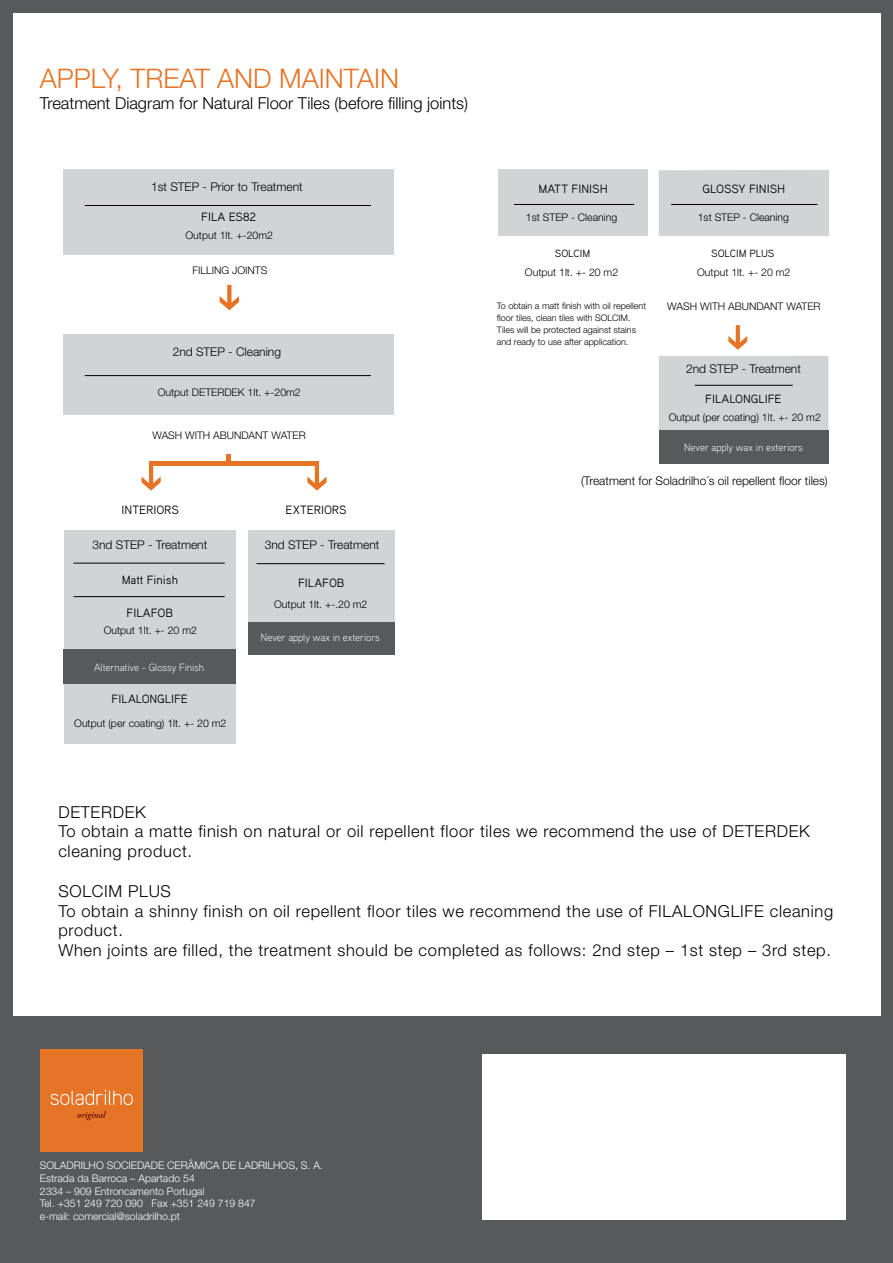
<style>
.page{position:relative;width:893px;height:1263px;background:#58595b}
.page>*{position:absolute;margin:0;border:0;box-sizing:border-box;transform-origin:0 0}
.t1{font:300 27px "Helvetica Neue LT Std";color:#e67426}
.t2{font:300 16.5px/19.8px "Helvetica Neue LT Std";letter-spacing:.04em;color:#000}
.t3{font:300 16.5px "Helvetica Neue LT Std";color:#000}
.t4{font:300 12px "Helvetica Neue LT Std";color:#000}
.t5{font:12px "Aaux Pro";color:#000}
.t6{font:300 10.5px "Helvetica Neue LT Std";color:#000}
.t7{font:300 10.5px/12.6px "Helvetica Neue LT Std";color:#fff}
.t8{font:300 10.5px "Aaux Pro";color:#fff}
.t9{font:10.5px "Aaux Pro";color:#000}
.t10{font:300 9px/12px "Helvetica Neue LT Std";color:#000}
</style>
<div class="page">
<div style="left:13px;top:13px;width:867px;height:1002px;background:#fff"></div>
<div style="left:483px;top:1054px;width:363px;height:166px;background:#fff"></div>
<div style="left:40px;top:1049px;width:103px;height:103px;background:#e67426"></div>
<svg style="left:50px;top:1090px;width:83px;height:15px"></svg>
<svg style="left:77px;top:1111px;width:29px;height:9px"></svg>
<div style="left:659px;top:170px;width:170px;height:66px;background:#d1d3d4"></div>
<div style="left:659px;top:356px;width:169px;height:74px;background:#d1d3d4"></div>
<div style="left:659px;top:430px;width:169px;height:34px;background:#58595b"></div>
<svg style="left:728px;top:325px;width:19px;height:25px"></svg>
<div style="left:498px;top:170px;width:150px;height:66px;background:#d1d3d4"></div>
<hr style="left:514px;top:204px;width:120px;height:1px;background:#000">
<hr style="left:671px;top:204px;width:146px;height:1px;background:#000">
<hr style="left:695px;top:385px;width:98px;height:1px;background:#000">
<div style="left:64px;top:530px;width:171px;height:213px;background:#d1d3d4"></div>
<div style="left:248px;top:530px;width:146px;height:92px;background:#d1d3d4"></div>
<div style="left:64px;top:334px;width:330px;height:81px;background:#d1d3d4"></div>
<div style="left:64px;top:170px;width:330px;height:85px;background:#d1d3d4"></div>
<div style="left:248px;top:622px;width:147px;height:33px;background:#58595b"></div>
<div style="left:63px;top:650px;width:173px;height:34px;background:#58595b"></div>
<svg style="left:141px;top:462px;width:20px;height:29px"></svg>
<svg style="left:307px;top:462px;width:20px;height:29px"></svg>
<hr style="left:150px;top:462px;width:169px;height:4px;background:#e67426">
<div style="left:226px;top:454px;width:5px;height:12px;background:#e67426"></div>
<svg style="left:220px;top:285px;width:19px;height:25px"></svg>
<hr style="left:85px;top:205px;width:286px;height:1px;background:#000">
<hr style="left:85px;top:375px;width:286px;height:1px;background:#000">
<hr style="left:73px;top:563px;width:152px;height:1px;background:#000">
<hr style="left:73px;top:596px;width:152px;height:1px;background:#000">
<hr style="left:257px;top:563px;width:128px;height:1px;background:#000">
<h1 class="t1" style="left:40px;top:62px;width:361px">APPLY, TREAT AND MAINTAIN</h1>
<p class="t3" style="left:40px;top:93px;width:430px">Treatment Diagram for Natural Floor Tiles (before filling joints)</p>
<p class="t4" style="left:151px;top:180px;width:153px">1st STEP - Prior to Treatment</p>
<p class="t5" style="left:201px;top:209px;width:57px">FILA ES82</p>
<p class="t6" style="left:186px;top:229px;width:89px">Output 1lt. +-20m2</p>
<p class="t6" style="left:192px;top:264px;width:76px">FILLING JOINTS</p>
<p class="t4" style="left:173px;top:344px;width:110px">2nd STEP - Cleaning</p>
<p class="t6" style="left:158px;top:386px;width:145px">Output DETERDEK 1lt. +-20m2</p>
<p class="t6" style="left:152px;top:429px;width:155px">WASH WITH ABUNDANT WATER</p>
<p class="t5" style="left:122px;top:502px;width:59px">INTERIORS</p>
<p class="t5" style="left:286px;top:502px;width:63px">EXTERIORS</p>
<p class="t4" style="left:93px;top:538px;width:116px">3nd STEP - Treatment</p>
<p class="t4" style="left:265px;top:538px;width:116px">3nd STEP - Treatment</p>
<p class="t5" style="left:122px;top:572px;width:58px">Matt Finish</p>
<p class="t5" style="left:298px;top:575px;width:48px">FILAFOB</p>
<p class="t5" style="left:127px;top:605px;width:48px">FILAFOB</p>
<p class="t6" style="left:104px;top:624px;width:95px">Output 1lt. +- 20 m2</p>
<p class="t8" style="left:94px;top:661px;width:111px">Alternative - Glossy Finish</p>
<p class="t5" style="left:112px;top:691px;width:78px">FILALONGLIFE</p>
<p class="t6" style="left:74px;top:716px;width:154px">Output (per coating) 1lt. +- 20 m2</p>
<p class="t6" style="left:274px;top:597px;width:95px">Output 1lt. +- 20 m2</p>
<p class="t8" style="left:261px;top:631px;width:120px">Never apply wax in exteriors</p>
<p class="t5" style="left:538px;top:182px;width:71px">MATT FINISH</p>
<p class="t5" style="left:702px;top:182px;width:84px">GLOSSY FINISH</p>
<p class="t6" style="left:526px;top:211px;width:93px">1st STEP - Cleaning</p>
<p class="t6" style="left:698px;top:211px;width:93px">1st STEP - Cleaning</p>
<p class="t9" style="left:555px;top:247px;width:37px">SOLCIM</p>
<p class="t9" style="left:711px;top:247px;width:65px">SOLCIM PLUS</p>
<p class="t6" style="left:525px;top:266px;width:95px">Output 1lt. +- 20 m2</p>
<p class="t6" style="left:697px;top:266px;width:95px">Output 1lt. +- 20 m2</p>
<p class="t10" style="left:497px;top:299px;width:151px">To obtain a matt finish with oil repellent floor tiles, clean tiles with SOLCIM.<br>Tiles will be protected against stains and ready to use after application.</p>
<p class="t6" style="left:667px;top:300px;width:155px">WASH WITH ABUNDANT WATER</p>
<p class="t4" style="left:686px;top:362px;width:116px">2nd STEP - Treatment</p>
<p class="t5" style="left:705px;top:392px;width:78px">FILALONGLIFE</p>
<p class="t6" style="left:669px;top:410px;width:154px">Output (per coating) 1lt. +- 20 m2</p>
<p class="t8" style="left:684px;top:440px;width:120px">Never apply wax in exteriors</p>
<p class="t4" style="left:581px;top:473px;width:248px">(Treatment for Soladrilho´s oil repellent floor tiles)</p>
<p class="t2" style="left:58px;top:801px;width:753px">DETERDEK<br>To obtain a matte finish on natural or oil repellent floor tiles we recommend the use of DETERDEK cleaning product.</p>
<p class="t2" style="left:58px;top:881px;width:776px">SOLCIM PLUS<br>To obtain a shinny finish on oil repellent floor tiles we recommend the use of FILALONGLIFE cleaning product.<br>When joints are filled, the treatment should be completed as follows: 2nd step – 1st step – 3rd step.</p>
<p class="t7" style="left:40px;top:1159px;width:285px">SOLADRILHO SOCIEDADE CERÂMICA DE LADRILHOS, S. A.<br>Estrada da Barroca – Apartado 54<br>2334 – 909 Entroncamento Portugal<br>Tel. +351 249 720 090 Fax +351 249 719 847<br>e-mail: comercial@soladrilho.pt</p>
</div>
